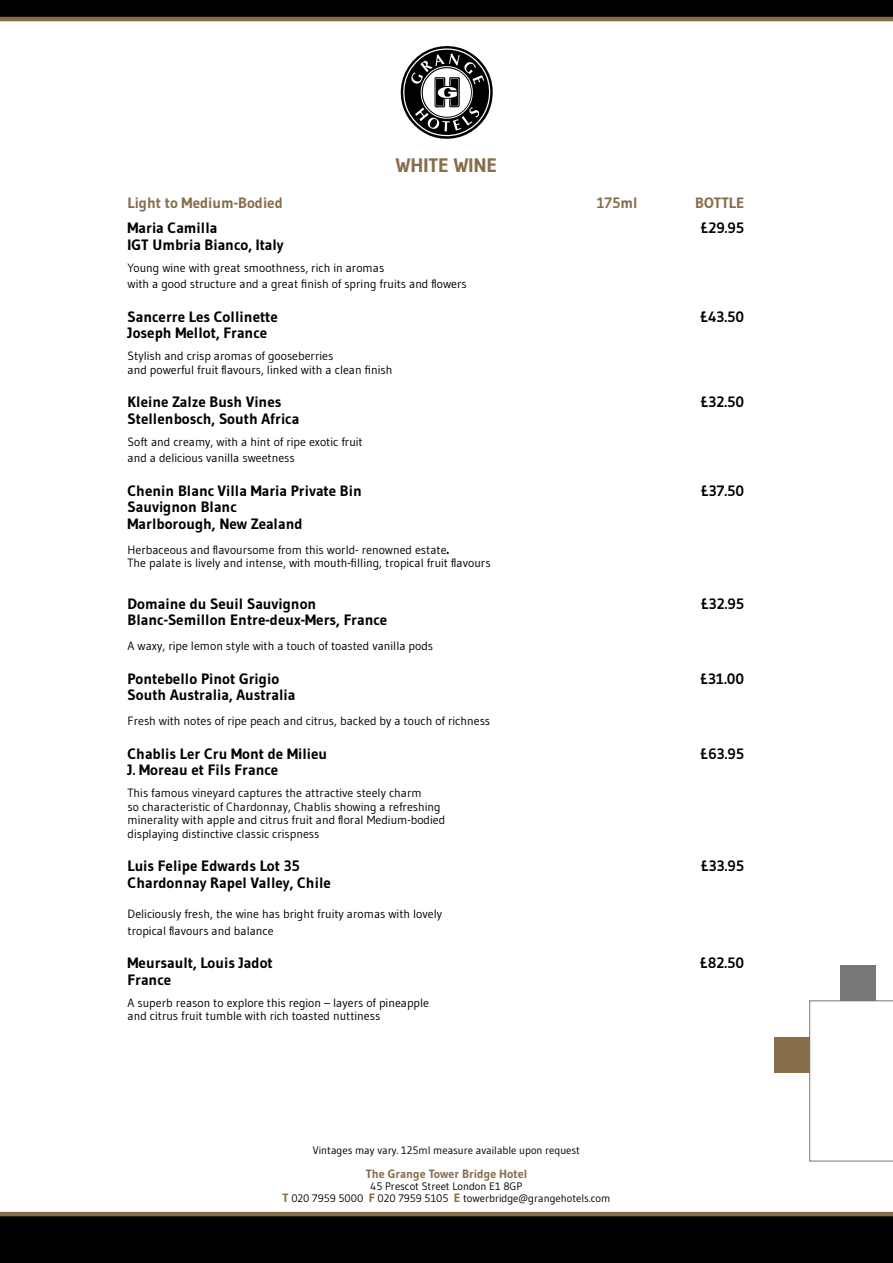
<style>
.page{position:relative;width:893px;height:1263px;background:#fff}
.page>*{position:absolute;margin:0;border:0;box-sizing:border-box;transform-origin:0 0}
.t1{font:700 19.5px "Gudea";color:#886d4b}
.t2{font:700 15px/16.5px "Gudea";color:#000}
.t3{font:700 15px "Gudea";color:#886d4b}
.t4{font:12px/13.5px "Gudea";color:#000}
.t5{font:700 12px "Gudea";color:#886d4b}
.t6{font:10.8px/12.1px "Gudea";color:#000;text-align:center}
.s1{font-weight:700;font-size:15px}
.s2{font-weight:700;font-size:12px;color:#886d4b}
</style>
<div class="page">
<div style="left:0;top:0;width:893px;height:17px;background:#000"></div>
<div style="left:0;top:1213px;width:893px;height:50px;background:#000"></div>
<svg style="left:400px;top:46px;width:93px;height:93px"></svg>
<hr style="left:0;top:1212px;width:893px;height:4px;background:#886d4b">
<hr style="left:0;top:17px;width:893px;height:4px;background:#886d4b">
<div style="left:841px;top:965px;width:35px;height:35px;background:#77777a"></div>
<div style="left:774px;top:1038px;width:35px;height:35px;background:#886d4b"></div>
<svg style="left:809px;top:1000px;width:84px;height:161px"></svg>
<h1 class="t1" style="left:396px;top:153px;width:103px">WHITE WINE</h1>
<p class="t3" style="left:128px;top:193px;width:157px">Light to Medium-Bodied</p>
<p class="t3" style="left:597px;top:193px;width:43px">175ml</p>
<p class="t3" style="left:695px;top:193px;width:50px">BOTTLE</p>
<p class="t2" style="left:128px;top:219px;width:91px">Maria Camilla</p>
<p class="t2" style="left:700px;top:219px;width:45px">£29.95</p>
<p class="t2" style="left:128px;top:236px;width:158px">IGT Umbria Bianco, Italy</p>
<p class="t4" style="left:128px;top:259px;width:341px;line-height:16.5px">Young wine with great smoothness, rich in aromas<br>with a good structure and a great finish of spring fruits and flowers</p>
<p class="t2" style="left:128px;top:308px;width:152px">Sancerre Les Collinette</p>
<p class="t2" style="left:700px;top:308px;width:45px">£43.50</p>
<p class="t2" style="left:128px;top:324px;width:141px">Joseph Mellot, France</p>
<p class="t4" style="left:128px;top:349px;width:266px">Stylish and crisp aromas of gooseberries<br>and powerful fruit flavours, linked with a clean finish</p>
<p class="t2" style="left:128px;top:393px;width:155px">Kleine Zalze Bush Vines</p>
<p class="t2" style="left:700px;top:393px;width:45px">£32.50</p>
<p class="t2" style="left:128px;top:410px;width:173px">Stellenbosch, South Africa</p>
<p class="t4" style="left:128px;top:433px;width:237px;line-height:16.5px">Soft and creamy, with a hint of ripe exotic fruit and a delicious vanilla sweetness</p>
<p class="t2" style="left:128px;top:482px;width:236px">Chenin Blanc Villa Maria Private Bin</p>
<p class="t2" style="left:701px;top:482px;width:45px">£37.50</p>
<p class="t2" style="left:128px;top:499px;width:177px">Sauvignon Blanc<br>Marlborough, New Zealand</p>
<p class="t4" style="left:128px;top:542px;width:364px">Herbaceous and flavoursome from this world- renowned estate<span class="s1">.<br></span>The palate is lively and intense, with mouth-filling, tropical fruit flavours</p>
<p class="t2" style="left:128px;top:595px;width:190px">Domaine du Seuil Sauvignon</p>
<p class="t2" style="left:701px;top:595px;width:45px">£32.95</p>
<p class="t2" style="left:128px;top:612px;width:261px">Blanc-Semillon Entre-deux-Mers, France</p>
<p class="t4" style="left:128px;top:639px;width:307px">A waxy, ripe lemon style with a touch of toasted vanilla pods</p>
<p class="t2" style="left:128px;top:670px;width:153px">Pontebello Pinot Grigio</p>
<p class="t2" style="left:700px;top:670px;width:45px">£31.00</p>
<p class="t2" style="left:128px;top:687px;width:169px">South Australia, Australia</p>
<p class="t4" style="left:128px;top:714px;width:364px">Fresh with notes of ripe peach and citrus, backed by a touch of richness</p>
<p class="t2" style="left:128px;top:745px;width:201px">Chablis Ler Cru Mont de Milieu</p>
<p class="t2" style="left:700px;top:745px;width:46px">£63.95</p>
<p class="t2" style="left:128px;top:762px;width:152px">J. Moreau et Fils France</p>
<p class="t4" style="left:128px;top:786px;width:319px">This famous vineyard captures the attractive steely charm<br>so characteristic of Chardonnay, Chablis showing a refreshing minerality with apple and citrus fruit and floral Medium-bodied displaying distinctive classic crispness</p>
<p class="t2" style="left:128px;top:858px;width:174px">Luis Felipe Edwards Lot 35</p>
<p class="t2" style="left:701px;top:858px;width:45px">£33.95</p>
<p class="t2" style="left:128px;top:874px;width:205px">Chardonnay Rapel Valley, Chile</p>
<p class="t4" style="left:128px;top:905px;width:316px;line-height:16.5px">Deliciously fresh, the wine has bright fruity aromas with lovely tropical flavours and balance</p>
<p class="t2" style="left:128px;top:955px;width:147px">Meursault, Louis Jadot</p>
<p class="t2" style="left:700px;top:955px;width:46px">£82.50</p>
<p class="t2" style="left:128px;top:971px;width:45px">France</p>
<p class="t4" style="left:128px;top:995px;width:303px">A superb reason to explore this region – layers of pineapple and citrus fruit tumble with rich toasted nuttiness</p>
<p class="t6" style="left:313px;top:1144px;width:269px">Vintages may vary. 125ml measure available upon request</p>
<p class="t5" style="left:366px;top:1166px;width:163px">The Grange Tower Bridge Hotel</p>
<p class="t6" style="left:283px;top:1180px;width:329px">45 Prescot Street London E1 8GP<br><span class="s2">T</span> 020 7959 5000 <span class="s2">F</span> 020 7959 5105 <span class="s2">E</span> towerbridge@grangehotels.com</p>
</div>
